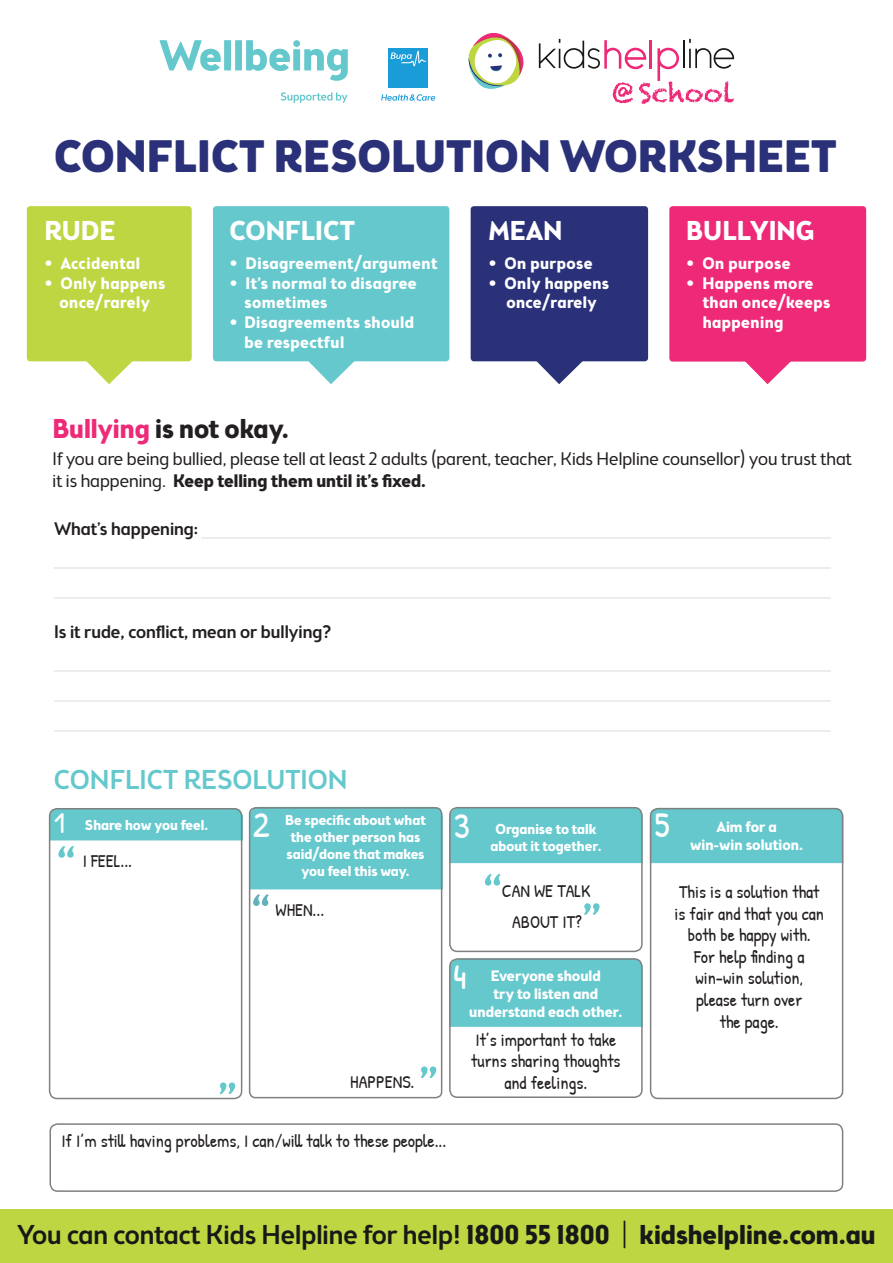
<style>
.page{position:relative;width:893px;height:1263px;background:#fff}
.page>*{position:absolute;margin:0;border:0;box-sizing:border-box;transform-origin:0 0}
.t1{font:500 54px "Brooklyn Samuels Five";color:#64c8cd}
.t2{font:500 54px "Brooklyn Samuels Five";color:#63b1bb}
.t3{font:900 45px "Brooklyn Samuels Five";color:#2a3179}
.t4{font:36px "Patrick Hand";color:#fff}
.t5{font:30px "Patrick Hand";color:#fff}
.t6{font:500 27px "Brooklyn Samuels Five";color:#161917}
.t7{font:700 27px "Brooklyn Samuels Five";color:#fff}
.t8{font:700 27px "Brooklyn Samuels Five";color:#231f20}
.t9{font:500 27px "Brooklyn Samuels Five";color:#64c8cd}
.t10{font:18px/21.6px "Patrick Hand";color:#231f20;text-align:center}
.t11{font:300 18px/21.6px "Brooklyn Samuels Five";color:#231f20}
.t12{font:500 18px "Brooklyn Samuels Five";color:#231f20}
.t13{font:700 16.5px/19.8px "Brooklyn Samuels Five";letter-spacing:.025em;color:#fff}
.t14{font:700 15px/18px "Brooklyn Samuels Five";color:#fff;text-align:center}
.t15{font:700 14.25px/17.1px "Brooklyn Samuels Five";color:#fff;text-align:center}
.s1{color:#ee2977}
.s2{font-weight:700}
</style>
<div class="page">
<div style="left:27px;top:206px;width:165px;height:155px;background:#bdd641;border-radius:3px"></div>
<svg style="left:85px;top:361px;width:48px;height:23px"></svg>
<div style="left:471px;top:206px;width:177px;height:155px;background:#2a3179;border-radius:3px"></div>
<svg style="left:535px;top:361px;width:48px;height:23px"></svg>
<div style="left:669px;top:206px;width:197px;height:156px;background:#ee2977;border-radius:3px"></div>
<svg style="left:744px;top:361px;width:48px;height:23px"></svg>
<div style="left:213px;top:206px;width:236px;height:155px;background:#64c8cd;border-radius:3px"></div>
<svg style="left:307px;top:361px;width:48px;height:23px"></svg>
<div style="left:650px;top:808px;width:193px;height:55px;background:#64c8cd"></div>
<div style="left:452px;top:961px;width:188px;height:66px;background:#64c8cd"></div>
<div style="left:449px;top:807px;width:191px;height:56px;background:#64c8cd"></div>
<div style="left:249px;top:807px;width:194px;height:82px;background:#64c8cd"></div>
<div style="left:50px;top:808px;width:193px;height:32px;background:#64c8cd"></div>
<div style="left:0;top:1209px;width:893px;height:54px;background:#bdd641"></div>
<div style="left:49px;top:808px;width:193px;height:291px;border:2px solid #7f807f;border-radius:8px"></div>
<div style="left:249px;top:807px;width:193px;height:291px;border:2px solid #7f807f;border-radius:6px"></div>
<div style="left:449px;top:807px;width:194px;height:145px;border:2px solid #7f807f;border-radius:8px"></div>
<div style="left:449px;top:958px;width:194px;height:140px;border:2px solid #7f807f;border-radius:8px"></div>
<div style="left:650px;top:808px;width:193px;height:291px;border:2px solid #7f807f;border-radius:8px"></div>
<div style="left:50px;top:1123px;width:793px;height:69px;border:2px solid #7f807f;border-radius:8px"></div>
<svg style="left:159px;top:40px;width:62px;height:31px"></svg>
<div style="left:224px;top:40px;width:7px;height:30px;background:#64c8cd"></div>
<div style="left:235px;top:40px;width:7px;height:30px;background:#64c8cd"></div>
<svg style="left:246px;top:40px;width:102px;height:41px"></svg>
<svg style="left:281px;top:92px;width:66px;height:11px"></svg>
<svg style="left:381px;top:94px;width:54px;height:7px"></svg>
<div style="left:389px;top:49px;width:39px;height:39px;background:#1a9cd8"></div>
<svg style="left:390px;top:51px;width:36px;height:15px"></svg>
<svg style="left:469px;top:33px;width:55px;height:56px"></svg>
<svg style="left:539px;top:39px;width:195px;height:65px"></svg>
<h2 class="t3" style="left:54px;top:130px;width:784px">CONFLICT RESOLUTION WORKSHEET</h2>
<h3 class="t7" style="left:45px;top:215px;width:73px">RUDE</h3>
<p class="t13" style="left:45px;top:254px;width:97px">• Accidental</p>
<p class="t13" style="left:45px;top:274px;width:122px;text-align:center">• Only happens once/rarely</p>
<h3 class="t7" style="left:229px;top:215px;width:127px">CONFLICT</h3>
<p class="t13" style="left:229px;top:254px;width:209px">• Disagreement/argument</p>
<p class="t13" style="left:244px;top:274px;width:174px;text-indent:-15px">• It’s normal to disagree sometimes</p>
<p class="t13" style="left:244px;top:314px;width:171px;text-indent:-15px">• Disagreements should be respectful</p>
<h3 class="t7" style="left:488px;top:215px;width:76px">MEAN</h3>
<p class="t13" style="left:488px;top:254px;width:106px">• On purpose</p>
<p class="t13" style="left:488px;top:274px;width:122px;text-align:center">• Only happens once/rarely</p>
<h3 class="t7" style="left:686px;top:215px;width:130px">BULLYING</h3>
<p class="t13" style="left:686px;top:254px;width:106px">• On purpose</p>
<p class="t13" style="left:703px;top:274px;width:129px;text-indent:-16px">• Happens more than once/keeps happening</p>
<h3 class="t8" style="left:53px;top:413px;width:238px"><span class="s1">Bullying</span> is not okay.</h3>
<p class="t11" style="left:53px;top:450px;width:801px">If you are being bullied, please tell at least 2 adults (parent, teacher, Kids Helpline counsellor) you trust that it is happening. <span class="s2">Keep telling them until it’s fixed.</span></p>
<p class="t12" style="left:54px;top:621px;width:278px">Is it rude, conflict, mean or bullying?</p>
<h3 class="t9" style="left:54px;top:764px;width:295px">CONFLICT RESOLUTION</h3>
<h3 class="t5" style="left:54px;top:802px;width:12px">1</h3>
<h3 class="t4" style="left:253px;top:799px;width:18px">2</h3>
<h3 class="t4" style="left:454px;top:800px;width:18px">3</h3>
<p class="t15" style="left:285px;top:812px;width:142px">Be specific about what the other person has said/done that makes you feel this way.</p>
<p class="t15" style="left:85px;top:817px;width:125px">Share how you feel.</p>
<p class="t10" style="left:83px;top:850px;width:51px">I FEEL...</p>
<h1 class="t1" style="left:56px;top:835px;width:21px">“</h1>
<h1 class="t2" style="left:251px;top:884px;width:21px">“</h1>
<p class="t10" style="left:276px;top:898px;width:50px">WHEN...</p>
<p class="t15" style="left:490px;top:821px;width:113px">Organise to talk about it together.</p>
<h1 class="t1" style="left:483px;top:863px;width:21px">“</h1>
<p class="t10" style="left:502px;top:874px;width:90px;line-height:31.5px">CAN WE TALK<br>ABOUT IT?</p>
<h1 class="t1" style="left:582px;top:892px;width:21px">”</h1>
<h1 class="t1" style="left:217px;top:1071px;width:21px">”</h1>
<h1 class="t1" style="left:419px;top:1055px;width:21px">”</h1>
<p class="t10" style="left:350px;top:1071px;width:66px">HAPPENS.</p>
<h3 class="t4" style="left:453px;top:951px;width:15px">4</h3>
<p class="t14" style="left:469px;top:968px;width:155px">Everyone should<br>try to listen and understand each other.</p>
<p class="t10" style="left:471px;top:1028px;width:151px">It’s important to take turns sharing thoughts and feelings.</p>
<p class="t10" style="left:61px;top:1130px;width:386px">If I’m still having problems, I can/will talk to these people...</p>
<h3 class="t4" style="left:654px;top:800px;width:17px">5</h3>
<p class="t14" style="left:690px;top:819px;width:114px">Aim for a win-win solution.</p>
<p class="t10" style="left:674px;top:880px;width:151px">This is a solution that is fair and that you can both be happy with.<br>For help finding a win-win solution, please turn over<br>the page.</p>
<h3 class="t6" style="left:17px;top:1219px;width:860px">You can contact Kids Helpline for help! <span class="s2">1800 55 1800</span> | <span class="s2">kidshelpline.com.au</span></h3>
</div>
